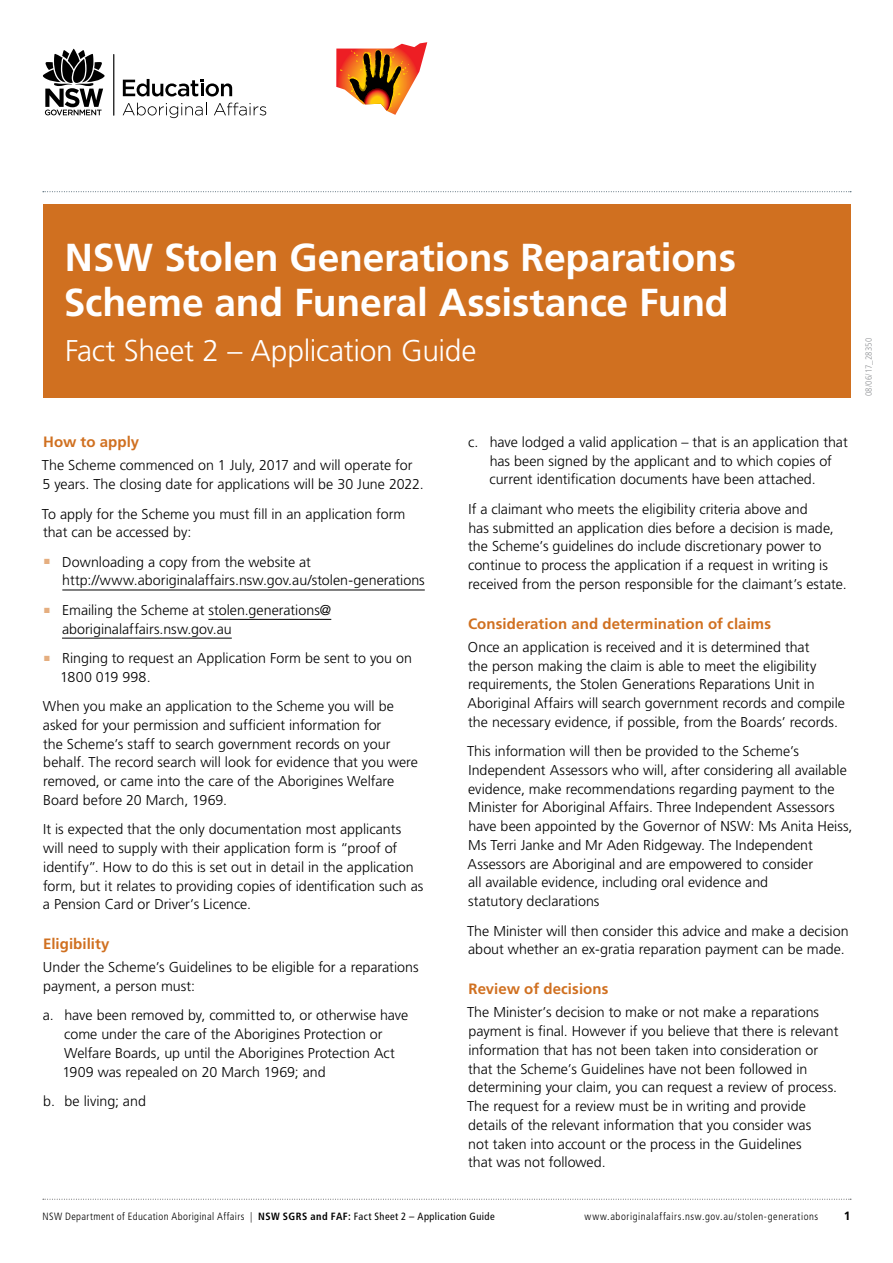
<style>
.page{position:relative;width:893px;height:1263px;background:#fff}
.page>*{position:absolute;margin:0;border:0;box-sizing:border-box;transform-origin:0 0}
.Main_Title{font:700 39px/45px "Frutiger LT Std";letter-spacing:-.005em;color:#fff}
.Main_sub_title{font:300 30px "Frutiger LT Std";letter-spacing:-.01em;color:#fff}
.Body_copy_sub_headin{font:700 15px "Frutiger LT Std";letter-spacing:.005em;color:#d07020}
.Body_copy{font:300 14.25px/18.8px "Frutiger LT Std";color:#000}
.t1{font:700 12px "Frutiger LT Std";color:#000}
.t2{font:300 condensed 10.5px "Frutiger LT Std";letter-spacing:.05em;color:#000}
.t3{font:300 condensed 9px "Frutiger LT Std";letter-spacing:.02em;color:#939598}
.s1{font-weight:700}
.s2{font-weight:400}
</style>
<div class="page">
<div style="left:43px;top:205px;width:807px;height:193px;background:#d07020"></div>
<svg style="left:43px;top:191px;width:808px;height:1px"></svg>
<svg style="left:43px;top:1199px;width:808px;height:1px"></svg>
<hr style="left:113px;top:54px;width:1px;height:62px;background:#000">
<svg style="left:123px;top:79px;width:109px;height:17px"></svg>
<svg style="left:43px;top:49px;width:62px;height:66px"></svg>
<svg style="left:123px;top:103px;width:84px;height:15px"></svg>
<svg style="left:214px;top:103px;width:52px;height:13px"></svg>
<svg style="left:336px;top:42px;width:91px;height:73px"></svg>
<hr style="left:62px;top:590px;width:363px;height:1px;background:#000">
<hr style="left:208px;top:619px;width:123px;height:1px;background:#000">
<hr style="left:62px;top:638px;width:170px;height:1px;background:#000">
<h1 class="Main_Title" style="left:64px;top:235px;width:674px">NSW Stolen Generations Reparations<br>Scheme and Funeral Assistance Fund</h1>
<h2 class="Main_sub_title" style="left:65px;top:333px;width:413px">Fact Sheet 2 – Application Guide</h2>
<p class="t3" style="left:863px;top:396px;width:60px;rotate:-90deg">08/06/17_28350</p>
<h4 class="Body_copy_sub_headin" style="left:43px;top:433px;width:98px">How to apply</h4>
<p class="Body_copy" style="left:42px;top:456px;width:383px">The Scheme commenced on 1 July, 2017 and will operate for<br>5 years. The closing date for applications will be 30 June 2022.</p>
<p class="Body_copy" style="left:42px;top:504px;width:365px">To apply for the Scheme you must fill in an application form that can be accessed by:</p>
<p class="Body_copy" style="left:62px;top:553px;width:364px;text-indent:-18px"><sup>■</sup> Downloading a copy from the website at http://www.aboriginalaffairs.nsw.gov.au/stolen-generations</p>
<p class="Body_copy" style="left:62px;top:601px;width:271px;text-indent:-18px"><sup>■</sup> Emailing the Scheme at stolen.generations@ aboriginalaffairs.nsw.gov.au</p>
<p class="Body_copy" style="left:60px;top:649px;width:353px;text-indent:-16px"><sup>■</sup> Ringing to request an Application Form be sent to you on<br>1800 019 998.</p>
<p class="Body_copy" style="left:43px;top:697px;width:377px">When you make an application to the Scheme you will be asked for your permission and sufficient information for<br>the Scheme’s staff to search government records on your behalf. The record search will look for evidence that you were removed, or came into the care of the Aborigines Welfare Board before 20 March, 1969.</p>
<p class="Body_copy" style="left:43px;top:820px;width:382px">It is expected that the only documentation most applicants will need to supply with their application form is “proof of identify”. How to do this is set out in detail in the application form, but it relates to providing copies of identification such as a Pension Card or Driver’s Licence.</p>
<h4 class="Body_copy_sub_headin" style="left:43px;top:935px;width:68px">Eligibility</h4>
<p class="Body_copy" style="left:43px;top:958px;width:377px">Under the Scheme’s Guidelines to be eligible for a reparations payment, a person must:</p>
<p class="Body_copy" style="left:62px;top:1006px;width:347px;text-indent:-19px">a. have been removed by, committed to, or otherwise have come under the care of the Aborigines Protection or Welfare Boards, up until the Aborigines Protection Act 1909 was repealed on 20 March 1969; and</p>
<p class="Body_copy" style="left:43px;top:1092px;width:104px">b. be living; and</p>
<p class="Body_copy" style="left:489px;top:433px;width:360px;text-indent:-21px">c. have lodged a valid application – that is an application that has been signed by the applicant and to which copies of current identification documents have been attached.</p>
<p class="Body_copy" style="left:468px;top:500px;width:380px">If a claimant who meets the eligibility criteria above and<br>has submitted an application dies before a decision is made, the Scheme’s guidelines do include discretionary power to continue to process the application if a request in writing is received from the person responsible for the claimant’s estate.</p>
<h4 class="Body_copy_sub_headin" style="left:468px;top:615px;width:304px">Consideration and determination of claims</h4>
<p class="Body_copy" style="left:467px;top:638px;width:379px">Once an application is received and it is determined that<br>the person making the claim is able to meet the eligibility requirements, the Stolen Generations Reparations Unit in Aboriginal Affairs will search government records and compile the necessary evidence, if possible, from the Boards’ records.</p>
<p class="Body_copy" style="left:467px;top:742px;width:387px">This information will then be provided to the Scheme’s Independent Assessors who will, after considering all available evidence, make recommendations regarding payment to the Minister for Aboriginal Affairs. Three Independent Assessors have been appointed by the Governor of NSW: Ms Anita Heiss, Ms Terri Janke and Mr Aden Ridgeway. The Independent Assessors are Aboriginal and are empowered to consider<br>all available evidence, including oral evidence and<br>statutory declarations</p>
<p class="Body_copy" style="left:467px;top:921px;width:383px">The Minister will then consider this advice and make a decision about whether an ex-gratia reparation payment can be made.</p>
<h4 class="Body_copy_sub_headin" style="left:468px;top:980px;width:141px">Review of decisions</h4>
<p class="Body_copy" style="left:467px;top:1003px;width:373px">The Minister’s decision to make or not make a reparations payment is final. However if you believe that there is relevant information that has not been taken into consideration or that the Scheme’s Guidelines have not been followed in determining your claim, you can request a review of process.<br>The request for a review must be in writing and provide details of the relevant information that you consider was<br>not taken into account or the process in the Guidelines<br>that was not followed.</p>
<p class="t2" style="left:43px;top:1211px;width:454px">NSW Department of Education Aboriginal Affairs | <span class="s1">NSW SGRS and FAF:</span> <span class="s2">Fact Sheet 2 – Application Guide</span></p>
<p class="t1" style="left:844px;top:1209px;width:8px">1</p>
<p class="t2" style="left:585px;top:1211px;width:235px">www.aboriginalaffairs.nsw.gov.au/stolen-generations</p>
</div>
